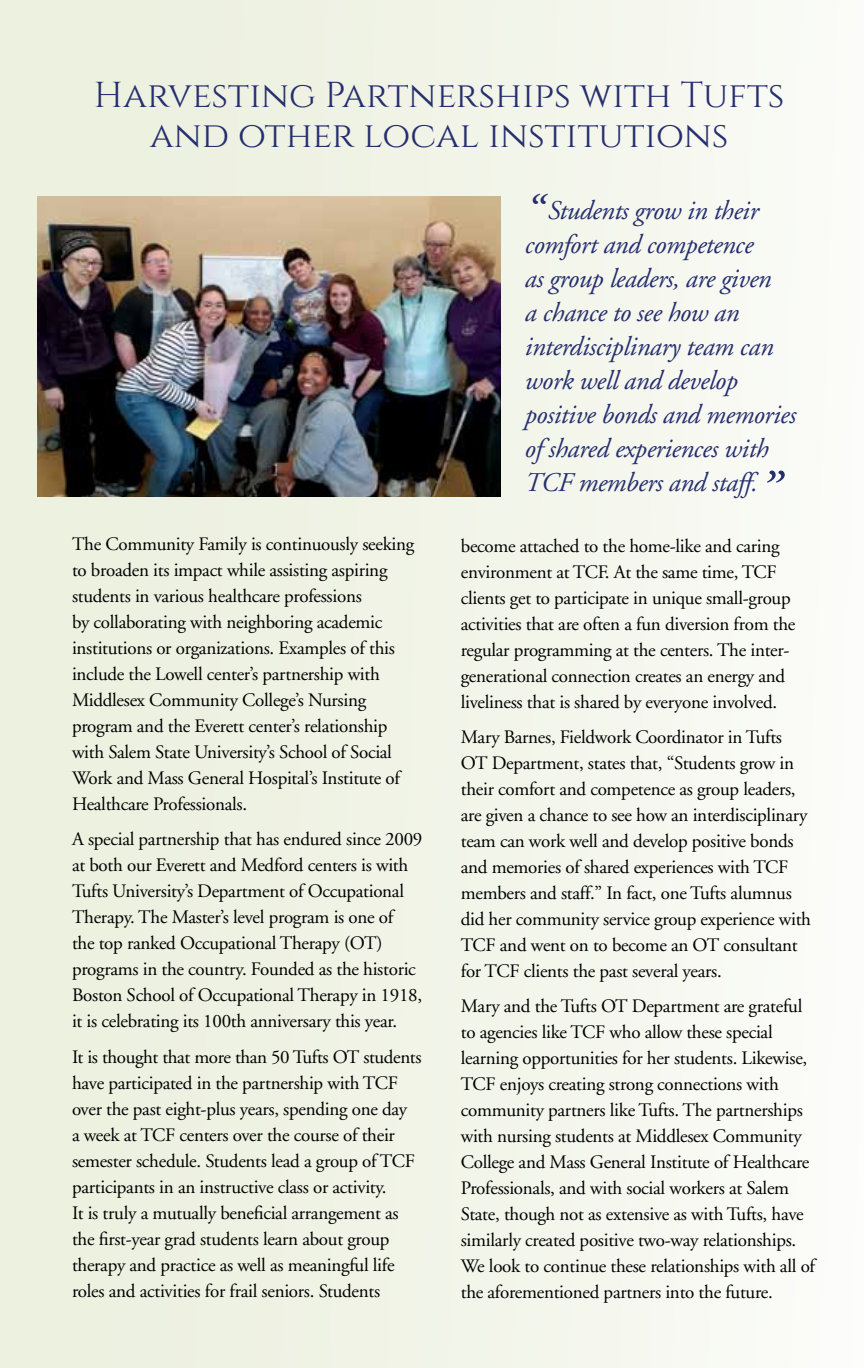
<style>
.page{position:relative;width:864px;height:1368px;background:#fff}
.page>*{position:absolute;margin:0;border:0;box-sizing:border-box;transform-origin:0 0}
.t1{font:36px/40px "Cinzel";color:#262e6e;text-align:center}
.t2{font:italic 27px/34px "Adobe Garamond";letter-spacing:-.015em;color:#262e6e}
.t3{font:19px/26px "Adobe Garamond";letter-spacing:-.015em;color:#000}
.s1{font-size:48px}
.s2{font-size:56px}
</style>
<div class="page">
<div style="left:0;top:0;width:864px;height:1368px;background:linear-gradient(to right,#eaeedb,#fafbf6)"></div>
<img style="left:37px;top:197px;width:464px;height:299px">
<h1 class="t1" style="left:94px;top:75px;width:692px">Harvesting Partnerships with Tufts and other local institutions</h1>
<p class="t3" style="left:72px;top:532px;width:344px">The Community Family is continuously seeking to broaden its impact while assisting aspiring students in various healthcare professions<br>by collaborating with neighboring academic institutions or organizations. Examples of this include the Lowell center’s partnership with Middlesex Community College’s Nursing program and the Everett center’s relationship with Salem State University’s School of Social Work and Mass General Hospital’s Institute of Healthcare Professionals.</p>
<p class="t3" style="left:72px;top:827px;width:352px">A special partnership that has endured since 2009 at both our Everett and Medford centers is with Tufts University’s Department of Occupational Therapy. The Master’s level program is one of<br>the top ranked Occupational Therapy (OT) programs in the country. Founded as the historic Boston School of Occupational Therapy in 1918, it is celebrating its 100th anniversary this year.</p>
<p class="t3" style="left:72px;top:1044px;width:351px">It is thought that more than 50 Tufts OT students have participated in the partnership with TCF over the past eight-plus years, spending one day<br>a week at TCF centers over the course of their semester schedule. Students lead a group of TCF participants in an instructive class or activity.<br>It is truly a mutually beneficial arrangement as the first-year grad students learn about group therapy and practice as well as meaningful life roles and activities for frail seniors. Students</p>
<h2 class="t2" style="left:525px;top:194px;width:273px"><span class="s1">“</span> Students grow in their comfort and competence<br>as group leaders, are given<br>a chance to see how an interdisciplinary team can work well and develop positive bonds and memories of shared experiences with<br>TCF members and staff.<span class="s2">”</span></h2>
<p class="t3" style="left:461px;top:533px;width:336px">become attached to the home-like and caring environment at TCF. At the same time, TCF clients get to participate in unique small-group activities that are often a fun diversion from the regular programming at the centers. The inter&shy;generational connection creates an energy and liveliness that is shared by everyone involved.</p>
<p class="t3" style="left:461px;top:725px;width:352px">Mary Barnes, Fieldwork Coordinator in Tufts OT Department, states that, “Students grow in their comfort and competence as group leaders, are given a chance to see how an interdisciplinary team can work well and develop positive bonds and memories of shared experiences with TCF members and staff.” In fact, one Tufts alumnus did her community service group experience with TCF and went on to become an OT consultant for TCF clients the past several years.</p>
<p class="t3" style="left:461px;top:994px;width:356px">Mary and the Tufts OT Department are grateful to agencies like TCF who allow these special learning opportunities for her students. Likewise, TCF enjoys creating strong connections with community partners like Tufts. The partnerships with nursing students at Middlesex Community College and Mass General Institute of Healthcare Professionals, and with social workers at Salem State, though not as extensive as with Tufts, have similarly created positive two-way relationships.<br>We look to continue these relationships with all of the aforementioned partners into the future.</p>
</div>
